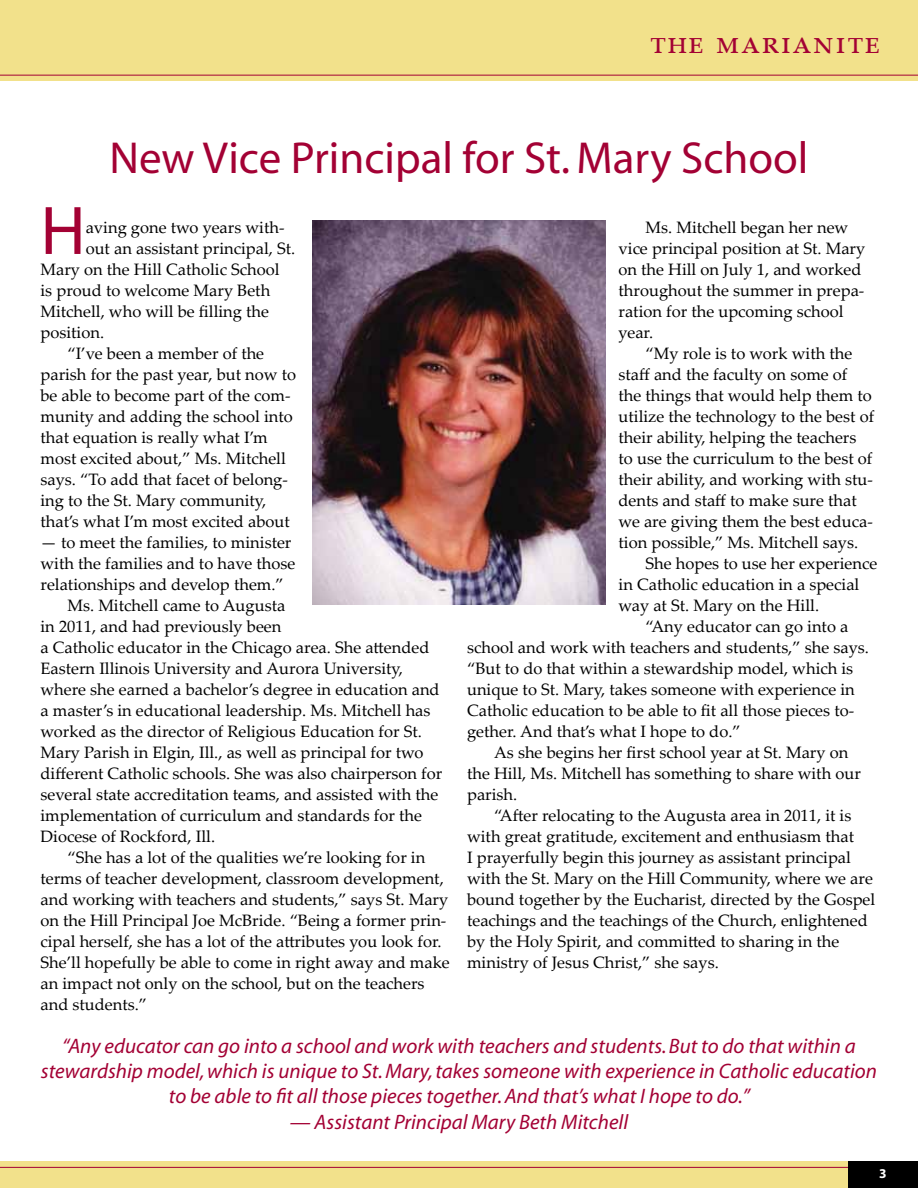
<style>
.page{position:relative;width:918px;height:1188px;background:#fff}
.page>*{position:absolute;margin:0;border:0;box-sizing:border-box;transform-origin:0 0}
.t1{font:69.3px "Myriad";color:#a30134}
.t2{font:45px "Myriad";color:#a30134}
.t3{font:33px "Palatino Linotype";color:#a30134}
.t4{font:italic 21px/25.5px "Myriad";color:#a30134;text-align:center}
.t5{font:16.5px/21px "Palatino Linotype";color:#000}
.t6{font:700 13.5px "Myriad";color:#fff}
</style>
<div class="page">
<div style="left:0;top:1161px;width:918px;height:27px;background:#f2e18b"></div>
<hr style="left:0;top:1167px;width:918px;height:1px;background:#a30134">
<div style="left:848px;top:1161px;width:70px;height:27px;background:#000"></div>
<div style="left:0;top:0;width:918px;height:81px;background:#f2e18b"></div>
<hr style="left:0;top:75px;width:918px;height:1px;background:#a30134">
<img style="left:313px;top:221px;width:292px;height:384px">
<h3 class="t3" style="left:650px;top:19px;width:232px">the marianite</h3>
<h2 class="t2" style="left:110px;top:136px;width:700px">New Vice Principal for St. Mary School</h2>
<h1 class="t1" style="left:40px;top:196px;width:47px">H</h1>
<p class="t5" style="left:86px;top:216px;width:200px">aving gone two years with-</p>
<p class="t5" style="left:86px;top:237px;width:211px">out an assistant principal, St.</p>
<p class="t5" style="left:41px;top:258px;width:241px">Mary on the Hill Catholic School</p>
<p class="t5" style="left:41px;top:279px;width:231px">is proud to welcome Mary Beth</p>
<p class="t5" style="left:41px;top:300px;width:230px">Mitchell, who will be filling the</p>
<p class="t5" style="left:41px;top:321px;width:65px">position.</p>
<p class="t5" style="left:67px;top:342px;width:198px">“I’ve been a member of the</p>
<p class="t5" style="left:41px;top:363px;width:257px">parish for the past year, but now to</p>
<p class="t5" style="left:41px;top:384px;width:252px">be able to become part of the com-</p>
<p class="t5" style="left:41px;top:405px;width:254px">munity and adding the school into</p>
<p class="t5" style="left:41px;top:426px;width:229px">that equation is really what I’m</p>
<p class="t5" style="left:41px;top:447px;width:247px">most excited about,” Ms. Mitchell</p>
<p class="t5" style="left:41px;top:468px;width:249px">says. “To add that facet of belong-</p>
<p class="t5" style="left:41px;top:489px;width:227px">ing to the St. Mary community,</p>
<p class="t5" style="left:41px;top:510px;width:251px">that’s what I’m most excited about</p>
<p class="t5" style="left:41px;top:531px;width:252px">— to meet the families, to minister</p>
<p class="t5" style="left:41px;top:552px;width:256px">with the families and to have those</p>
<p class="t5" style="left:41px;top:573px;width:245px">relationships and develop them.”</p>
<p class="t5" style="left:67px;top:594px;width:219px">Ms. Mitchell came to Augusta</p>
<p class="t5" style="left:41px;top:615px;width:242px">in 2011, and had previously been</p>
<p class="t5" style="left:41px;top:636px;width:390px">a Catholic educator in the Chicago area. She attended</p>
<p class="t5" style="left:41px;top:657px;width:364px">Eastern Illinois University and Aurora University,</p>
<p class="t5" style="left:41px;top:678px;width:401px">where she earned a bachelor’s degree in education and</p>
<p class="t5" style="left:41px;top:699px;width:392px">a master’s in educational leadership. Ms. Mitchell has</p>
<p class="t5" style="left:41px;top:720px;width:383px">worked as the director of Religious Education for St.</p>
<p class="t5" style="left:41px;top:741px;width:385px">Mary Parish in Elgin, Ill., as well as principal for two</p>
<p class="t5" style="left:41px;top:762px;width:403px">different Catholic schools. She was also chairperson for</p>
<p class="t5" style="left:41px;top:783px;width:399px">several state accreditation teams, and assisted with the</p>
<p class="t5" style="left:41px;top:804px;width:383px">implementation of curriculum and standards for the</p>
<p class="t5" style="left:41px;top:825px;width:176px">Diocese of Rockford, Ill.</p>
<p class="t5" style="left:67px;top:846px;width:359px">“She has a lot of the qualities we’re looking for in</p>
<p class="t5" style="left:41px;top:867px;width:405px">terms of teacher development, classroom development,</p>
<p class="t5" style="left:41px;top:888px;width:409px">and working with teachers and students,” says St. Mary</p>
<p class="t5" style="left:41px;top:909px;width:407px">on the Hill Principal Joe McBride. “Being a former prin-</p>
<p class="t5" style="left:41px;top:930px;width:403px">cipal herself, she has a lot of the attributes you look for.</p>
<p class="t5" style="left:41px;top:951px;width:411px">She’ll hopefully be able to come in right away and make</p>
<p class="t5" style="left:41px;top:972px;width:386px">an impact not only on the school, but on the teachers</p>
<p class="t5" style="left:41px;top:993px;width:108px">and students.”</p>
<p class="t5" style="left:619px;top:216px;width:248px;text-indent:27px">Ms. Mitchell began her new vice principal position at St. Mary on the Hill on July 1, and worked throughout the summer in prepa&shy;ration for the upcoming school year.</p>
<p class="t5" style="left:646px;top:342px;width:208px">“My role is to work with the</p>
<p class="t5" style="left:619px;top:363px;width:230px">staff and the faculty on some of</p>
<p class="t5" style="left:619px;top:384px;width:255px">the things that would help them to</p>
<p class="t5" style="left:619px;top:405px;width:257px">utilize the technology to the best of</p>
<p class="t5" style="left:619px;top:426px;width:239px">their ability, helping the teachers</p>
<p class="t5" style="left:619px;top:447px;width:255px">to use the curriculum to the best of</p>
<p class="t5" style="left:619px;top:468px;width:256px">their ability, and working with stu-</p>
<p class="t5" style="left:619px;top:489px;width:240px">dents and staff to make sure that</p>
<p class="t5" style="left:619px;top:510px;width:256px">we are giving them the best educa-</p>
<p class="t5" style="left:619px;top:531px;width:241px">tion possible,” Ms. Mitchell says.</p>
<p class="t5" style="left:646px;top:552px;width:233px">She hopes to use her experience</p>
<p class="t5" style="left:619px;top:573px;width:242px">in Catholic education in a special</p>
<p class="t5" style="left:619px;top:594px;width:202px">way at St. Mary on the Hill.</p>
<p class="t5" style="left:646px;top:615px;width:204px">“Any educator can go into a</p>
<p class="t5" style="left:467px;top:636px;width:403px">school and work with teachers and students,” she says.</p>
<p class="t5" style="left:467px;top:657px;width:388px">“But to do that within a stewardship model, which is</p>
<p class="t5" style="left:467px;top:678px;width:389px">unique to St. Mary, takes someone with experience in</p>
<p class="t5" style="left:467px;top:699px;width:389px">Catholic education to be able to fit all those pieces to-</p>
<p class="t5" style="left:467px;top:720px;width:275px">gether. And that’s what I hope to do.”</p>
<p class="t5" style="left:494px;top:741px;width:356px">As she begins her first school year at St. Mary on</p>
<p class="t5" style="left:467px;top:762px;width:395px">the Hill, Ms. Mitchell has something to share with our</p>
<p class="t5" style="left:467px;top:783px;width:52px">parish.</p>
<p class="t5" style="left:494px;top:804px;width:359px">“After relocating to the Augusta area in 2011, it is</p>
<p class="t5" style="left:467px;top:825px;width:388px">with great gratitude, excitement and enthusiasm that</p>
<p class="t5" style="left:467px;top:846px;width:385px">I prayerfully begin this journey as assistant principal</p>
<p class="t5" style="left:467px;top:868px;width:407px">with the St. Mary on the Hill Community, where we are</p>
<p class="t5" style="left:467px;top:889px;width:410px">bound together by the Eucharist, directed by the Gospel</p>
<p class="t5" style="left:467px;top:910px;width:402px">teachings and the teachings of the Church, enlightened</p>
<p class="t5" style="left:467px;top:931px;width:374px">by the Holy Spirit, and committed to sharing in the</p>
<p class="t5" style="left:467px;top:952px;width:253px">ministry of Jesus Christ,” she says.</p>
<p class="t4" style="left:41px;top:1034px;width:838px">“Any educator can go into a school and work with teachers and students. But to do that within a stewardship model, which is unique to St. Mary, takes someone with experience in Catholic education to be able to fit all those pieces together. And that’s what I hope to do.”</p>
<p class="t4" style="left:290px;top:1110px;width:340px">— Assistant Principal Mary Beth Mitchell</p>
<p class="t6" style="left:879px;top:1166px;width:9px">3</p>
</div>
